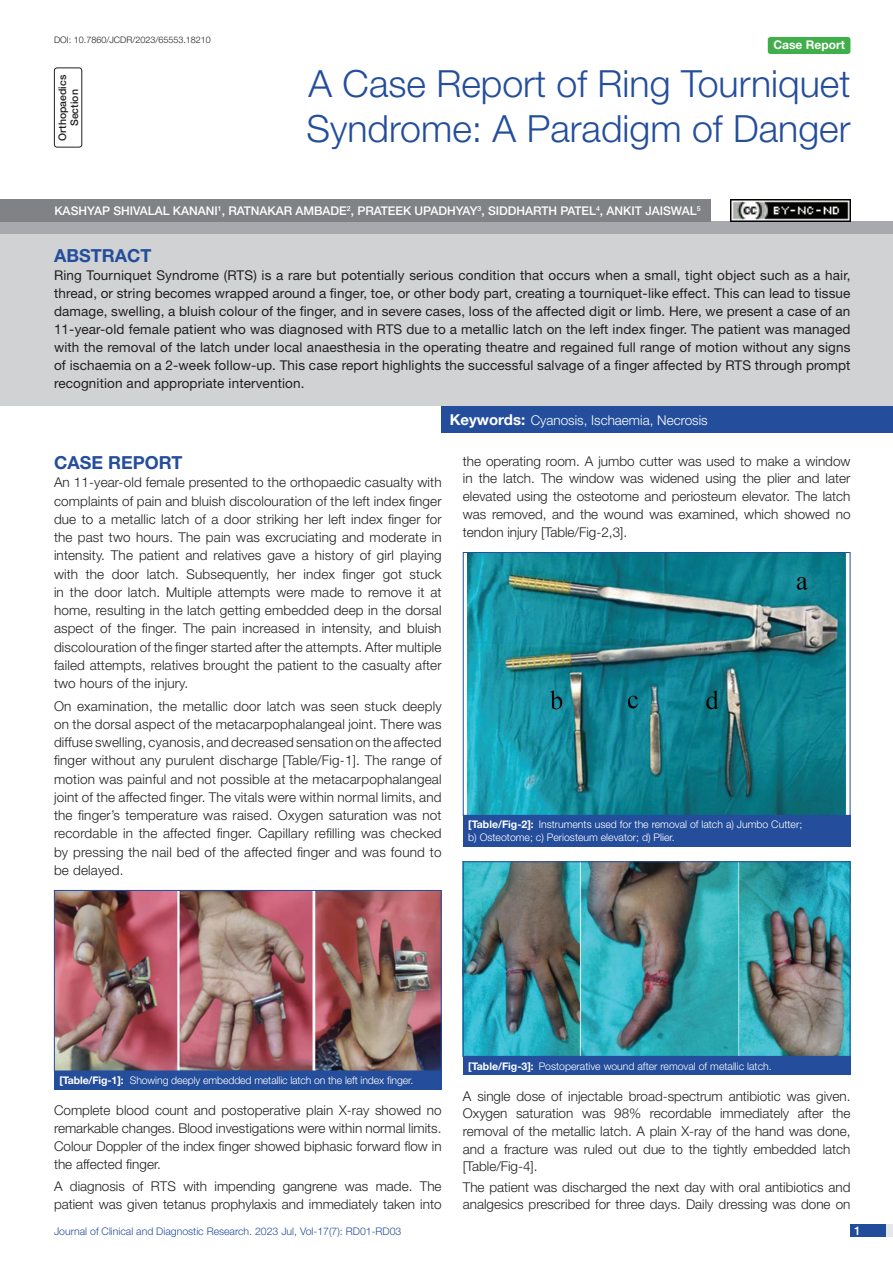
<style>
.page{position:relative;width:893px;height:1263px;background:#fff}
.page>*{position:absolute;margin:0;border:0;box-sizing:border-box;transform-origin:0 0}
.t1{font:300 37.5px/45px "Helvetica Neue";color:#244e9b}
.Heading{font:700 18px "Helvetica Neue";color:#244e9b}
.Abstract_head{font:700 18px "Helvetica Neue";color:#244e9b}
.Body_text{font:300 13.5px/18.3px "Helvetica Neue";color:#231f20;text-align:justify}
.Abstract_Text{font:13.5px/18px "Helvetica Neue";letter-spacing:.01em;color:#231f20;text-align:justify}
.Key_words{font:300 13.5px "Helvetica Neue";color:#fff}
.Author{font:500 12px "Helvetica Neue";color:#fff}
.t2{font:700 12px "Helvetica Neue";color:#fff}
.TABLE_FIG{font:300 10.5px/12.6px "Helvetica Neue";color:#fff}
.t3{font:300 10.5px "Helvetica Neue";color:#244e9b}
.section{font:500 10.5px/12px "Helvetica Neue";color:#231f20;text-align:center}
.DOI{font:300 9px "Helvetica Neue";color:#231f20}
.s1{font-weight:700;font-size:15px}
.s2{font-weight:700}
</style>
<div class="page">
<div style="left:850px;top:1224px;width:43px;height:13px;background:#e6e7e9"></div>
<div style="left:850px;top:1224px;width:35px;height:13px;background:#214c99"></div>
<div style="left:54px;top:68px;width:28px;height:80px;border:1px solid #231f20;border-radius:3px"></div>
<div style="left:768px;top:37px;width:82px;height:17px;background:#40ae49;border-radius:3px"></div>
<div style="left:442px;top:405px;width:451px;height:28px;background:#244e9b"></div>
<div style="left:0;top:222px;width:893px;height:12px;background:#a8a9ad"></div>
<div style="left:0;top:199px;width:711px;height:23px;background:#808285"></div>
<div style="left:0;top:234px;width:893px;height:171px;background:#d1d2d4"></div>
<img style="left:56px;top:892px;width:384px;height:177px">
<div style="left:54px;top:890px;width:388px;height:181px;border:1px solid #244e9b"></div>
<div style="left:54px;top:1071px;width:388px;height:18px;background:#244e9b"></div>
<img style="left:468px;top:554px;width:377px;height:260px">
<div style="left:463px;top:552px;width:387px;height:264px;border:1px solid #244e9b"></div>
<div style="left:463px;top:815px;width:387px;height:31px;background:#244e9b"></div>
<img style="left:465px;top:863px;width:383px;height:192px">
<div style="left:463px;top:861px;width:387px;height:196px;border:1px solid #244e9b"></div>
<div style="left:463px;top:1056px;width:387px;height:19px;background:#244e9b"></div>
<img style="left:730px;top:199px;width:120px;height:23px">
<p class="DOI" style="left:54px;top:35px;width:158px">DOI: 10.7860/JCDR/2023/65553.18210</p>
<p class="section" style="left:56px;top:141px;width:67px;rotate:-90deg">ORTHOPAEDICS<br>SECTION</p>
<p class="t1" style="left:306px;top:60px;width:545px">A Case Report of Ring Tourniquet<br>Syndrome: A Paradigm of Danger</p>
<p class="t2" style="left:773px;top:37px;width:73px">Case Report</p>
<p class="Author" style="left:54px;top:204px;width:648px">KASHYAP SHIVALAL KANANI<sup>1</sup>, RATNAKAR AMBADE<sup>2</sup>, PRATEEK UPADHYAY<sup>3</sup>, SIDDHARTH PATEL<sup>4</sup>, ANKIT JAISWAL<sup>5</sup></p>
<p class="Abstract_head" style="left:54px;top:244px;width:99px">ABSTRACT</p>
<p class="Abstract_Text" style="left:54px;top:266px;width:798px">Ring Tourniquet Syndrome (RTS) is a rare but potentially serious condition that occurs when a small, tight object such as a hair, thread, or string becomes wrapped around a finger, toe, or other body part, creating a tourniquet-like effect. This can lead to tissue damage, swelling, a bluish colour of the finger, and in severe cases, loss of the affected digit or limb. Here, we present a case of an 11-year-old female patient who was diagnosed with RTS due to a metallic latch on the left index finger. The patient was managed with the removal of the latch under local anaesthesia in the operating theatre and regained full range of motion without any signs of ischaemia on a 2-week follow-up. This case report highlights the successful salvage of a finger affected by RTS through prompt recognition and appropriate intervention.</p>
<p class="Key_words" style="left:450px;top:412px;width:260px"><span class="s1">Keywords:</span> Cyanosis, Ischaemia, Necrosis</p>
<p class="Heading" style="left:54px;top:451px;width:130px">CASE REPORT</p>
<p class="Body_text" style="left:54px;top:473px;width:389px">An 11-year-old female presented to the orthopaedic casualty with complaints of pain and bluish discolouration of the left index finger due to a metallic latch of a door striking her left index finger for the past two hours. The pain was excruciating and moderate in intensity. The patient and relatives gave a history of girl playing with the door latch. Subsequently, her index finger got stuck in the door latch. Multiple attempts were made to remove it at home, resulting in the latch getting embedded deep in the dorsal aspect of the finger. The pain increased in intensity, and bluish discolouration of the finger started after the attempts. After multiple failed attempts, relatives brought the patient to the casualty after two hours of the injury.</p>
<p class="Body_text" style="left:54px;top:696px;width:389px">On examination, the metallic door latch was seen stuck deeply on the dorsal aspect of the metacarpophalangeal joint. There was diffuse swelling, cyanosis, and decreased sensation on the affected finger without any purulent discharge [Table/Fig-1]. The range of motion was painful and not possible at the metacarpophalangeal joint of the affected finger. The vitals were within normal limits, and the finger’s temperature was raised. Oxygen saturation was not recordable in the affected finger. Capillary refilling was checked by pressing the nail bed of the affected finger and was found to be delayed.</p>
<p class="Body_text" style="left:463px;top:452px;width:389px;line-height:17.9px">the operating room. A jumbo cutter was used to make a window in the latch. The window was widened using the plier and later elevated using the osteotome and periosteum elevator. The latch was removed, and the wound was examined, which showed no tendon injury [Table/Fig-2,3].</p>
<p class="TABLE_FIG" style="left:468px;top:818px;width:336px"><span class="s2">[Table/Fig-2]:</span> Instruments used for the removal of latch a) Jumbo Cutter; b) -Osteotome; c) Periosteum elevator; d) Plier.</p>
<p class="TABLE_FIG" style="left:59px;top:1074px;width:355px"><span class="s2">[Table/Fig-1]:</span> Showing deeply embedded metallic latch on the left index finger.</p>
<p class="Body_text" style="left:54px;top:1101px;width:389px;line-height:17.9px">Complete blood count and postoperative plain X-ray showed no remarkable changes. Blood investigations were within normal limits.<br>Colour Doppler of the index finger showed biphasic forward flow in the affected finger.</p>
<p class="Body_text" style="left:54px;top:1177px;width:389px;line-height:17.9px">A diagnosis of RTS with impending gangrene was made. The patient was given tetanus prophylaxis and immediately taken into</p>
<p class="TABLE_FIG" style="left:468px;top:1059px;width:305px"><span class="s2">[Table/Fig-3]:</span> Postoperative wound after removal of metallic latch.</p>
<p class="Body_text" style="left:463px;top:1086px;width:389px;line-height:17.7px">A single dose of injectable broad-spectrum antibiotic was given.<br>Oxygen saturation was 98% recordable immediately after the removal of the metallic latch. A plain X-ray of the hand was done, and a fracture was ruled out due to the tightly embedded latch [Table/Fig-4].</p>
<p class="Body_text" style="left:463px;top:1178px;width:389px;line-height:17.2px">The patient was discharged the next day with oral antibiotics and analgesics prescribed for three days. Daily dressing was done on</p>
<p class="t3" style="left:54px;top:1225px;width:349px">Journal of Clinical and Diagnostic Research. 2023 Jul, Vol-17(7): RD01-RD03</p>
<p class="Author" style="left:854px;top:1223px;width:8px">1</p>
</div>
